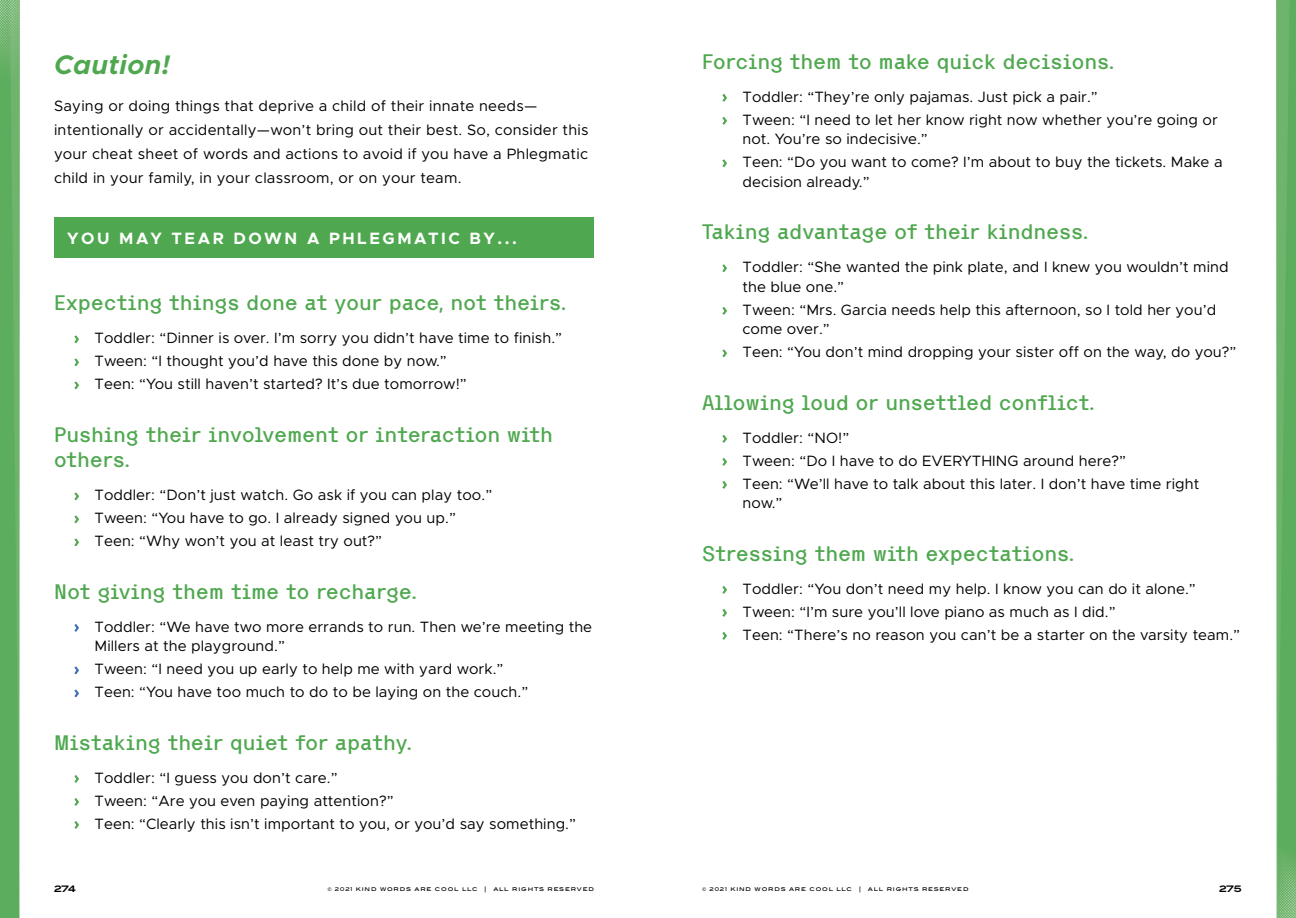
<style>
.page{position:relative;width:1296px;height:918px;background:#fff}
.page>*{position:absolute;margin:0;border:0;box-sizing:border-box;transform-origin:0 0}
.t1{font:italic 700 27px "Metropolis";letter-spacing:.015em;color:#4fa84f}
.t2{font:700 21px/25.5px "Almarena Mono";letter-spacing:.02em;color:#4fa84f}
.t3{font:700 16.5px "Metropolis";letter-spacing:.155em;color:#fff}
.t4{font:15px/23px "Metropolis";letter-spacing:.005em;color:#000}
.t5{font:700 9px "Blair ITC Std";letter-spacing:-.05em;color:#000}
.t6{font:6px "Blair ITC Std";letter-spacing:.14em;color:#000}
.s1{font-family:"Gotham";color:#4fa84f}
.s2{font-family:"Gotham";color:#3c6fb4}
.s3{font-size:5.25px}
</style>
<div class="page">
<img style="left:0;top:0;width:1296px;height:918px">
<div style="left:54px;top:217px;width:540px;height:41px;background:#4fa84f"></div>
<h1 class="t1" style="left:54px;top:48px;width:118px">Caution!</h1>
<p class="t4" style="left:54px;top:94px;width:536px;line-height:24px">Saying or doing things that deprive a child of their innate needs— intentionally or accidentally—won’t bring out their best. So, consider this your cheat sheet of words and actions to avoid if you have a Phlegmatic child in your family, in your classroom, or on your team.</p>
<p class="t3" style="left:67px;top:228px;width:451px">YOU MAY TEAR DOWN A PHLEGMATIC BY...</p>
<h2 class="t2" style="left:54px;top:290px;width:513px">Expecting things done at your pace, not theirs.</h2>
<p class="t4" style="left:74px;top:327px;width:489px"><span class="s1">›</span> Toddler: “Dinner is over. I’m sorry you didn’t have time to finish.” <span class="s1">›</span> Tween: “I thought you’d have this done by now.”<br><span class="s1">›</span> Teen: “You still haven’t started? It’s due tomorrow!”</p>
<h2 class="t2" style="left:54px;top:421px;width:500px">Pushing their involvement or interaction with others.</h2>
<p class="t4" style="left:74px;top:484px;width:420px"><span class="s1">›</span> Toddler: “Don’t just watch. Go ask if you can play too.” <span class="s1">›</span> Tween: “You have to go. I already signed you up.”<br><span class="s1">›</span> Teen: “Why won’t you at least try out?”</p>
<h2 class="t2" style="left:54px;top:578px;width:364px">Not giving them time to recharge.</h2>
<p class="t4" style="left:94px;top:617px;width:499px;line-height:19.5px;text-indent:-20px"><span class="s2">›</span> Toddler: “We have two more errands to run. Then we’re meeting the<br>Millers at the playground.”</p>
<p class="t4" style="left:74px;top:658px;width:456px"><span class="s2">›</span> Tween: “I need you up early to help me with yard work.”<br><span class="s2">›</span> Teen: “You have too much to do to be laying on the couch.”</p>
<h2 class="t2" style="left:54px;top:729px;width:359px">Mistaking their quiet for apathy.</h2>
<p class="t4" style="left:74px;top:766px;width:503px"><span class="s1">›</span> Toddler: “I guess you don’t care.”<br><span class="s1">›</span> Tween: “Are you even paying attention?”<br><span class="s1">›</span> Teen: “Clearly this isn’t important to you, or you’d say something.”</p>
<h2 class="t2" style="left:702px;top:48px;width:413px">Forcing them to make quick decisions.</h2>
<p class="t4" style="left:722px;top:85px;width:497px"><span class="s1">›</span> Toddler: “They’re only pajamas. Just pick a pair.”<br><span class="s1">›</span> Tween: “I need to let her know right now whether you’re going or</p>
<p class="t4" style="left:722px;top:128px;width:502px;text-indent:20px">not. You’re so indecisive.”<br><span class="s1">›</span> Teen: “Do you want to come? I’m about to buy the tickets. Make a</p>
<p class="t4" style="left:742px;top:170px;width:129px">decision already.”</p>
<h2 class="t2" style="left:702px;top:219px;width:387px">Taking advantage of their kindness.</h2>
<p class="t4" style="left:742px;top:257px;width:488px;line-height:19.5px;text-indent:-20px"><span class="s1">›</span> Toddler: “She wanted the pink plate, and I knew you wouldn’t mind the blue one.”</p>
<p class="t4" style="left:742px;top:300px;width:475px;line-height:19.5px;text-indent:-20px"><span class="s1">›</span> Tween: “Mrs. Garcia needs help this afternoon, so I told her you’d come over.”</p>
<p class="t4" style="left:722px;top:341px;width:516px"><span class="s1">›</span> Teen: “You don’t mind dropping your sister off on the way, do you?”</p>
<h2 class="t2" style="left:702px;top:389px;width:394px">Allowing loud or unsettled conflict.</h2>
<p class="t4" style="left:722px;top:426px;width:479px"><span class="s1">›</span> Toddler: “NO!”<br><span class="s1">›</span> Tween: “Do I have to do EVERYTHING around here?”<br><span class="s1">›</span> Teen: “We’ll have to talk about this later. I don’t have time right</p>
<p class="t4" style="left:742px;top:492px;width:42px">now.”</p>
<h2 class="t2" style="left:702px;top:540px;width:373px">Stressing them with expectations.</h2>
<p class="t4" style="left:722px;top:577px;width:520px"><span class="s1">›</span> Toddler: “You don’t need my help. I know you can do it alone.”<br><span class="s1">›</span> Tween: “I’m sure you’ll love piano as much as I did.”<br><span class="s1">›</span> Teen: “There’s no reason you can’t be a starter on the varsity team.”</p>
<p class="t5" style="left:54px;top:883px;width:23px">274</p>
<p class="t6" style="left:327px;top:885px;width:268px"><span class="s3">© 2021</span> KIND WORDS ARE COOL LLC | ALL RIGHTS RESERVED</p>
<p class="t6" style="left:702px;top:885px;width:268px"><span class="s3">© 2021</span> KIND WORDS ARE COOL LLC | ALL RIGHTS RESERVED</p>
<p class="t5" style="left:1219px;top:883px;width:24px">275</p>
</div>
